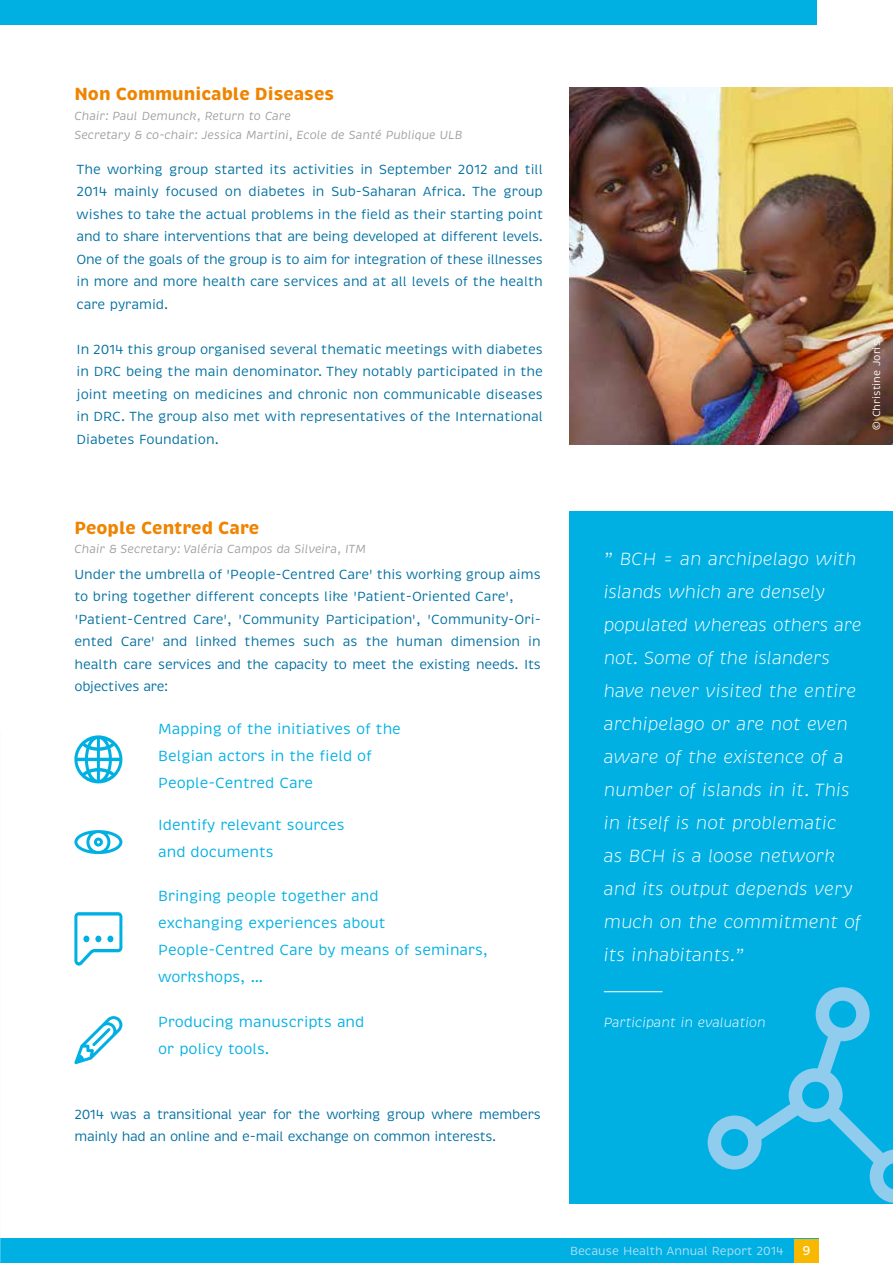
<style>
.page{position:relative;width:893px;height:1263px;background:#fff}
.page>*{position:absolute;margin:0;border:0;box-sizing:border-box;transform-origin:0 0}
.t1{font:italic 300 18px/33px "Brevia";color:#fff}
.t2{font:700 18px "Brevia";color:#ef8400}
.t3{font:15px/27px "Brevia";color:#00b0e3}
.t4{font:13.5px/22.5px "Brevia";color:#006fa0;text-align:justify}
.t5{font:13.5px/22.5px "Brevia";letter-spacing:-.02em;color:#006fa0}
.t6{font:italic 300 13.5px "Brevia";color:#fff}
.t7{font:500 13.2px "Brevia";color:#fff}
.t8{font:italic 12px/19.5px "Brevia";color:#9c9e9f}
.t9{font:12px "Brevia";color:#b3e0f6}
.t10{font:10.5px "Brevia";color:#fff}
</style>
<div class="page">
<div style="left:0;top:1239px;width:819px;height:24px;background:#00b0e3"></div>
<div style="left:794px;top:1239px;width:25px;height:21px;background:#f8b800"></div>
<img style="left:0;top:732px;width:1px;height:531px">
<div style="left:570px;top:511px;width:323px;height:692px;background:#00b0e3"></div>
<img style="left:570px;top:87px;width:323px;height:357px">
<hr style="left:604px;top:991px;width:58px;height:1px;background:#f2f4f5">
<hr style="left:794px;top:1259px;width:25px;height:4px;background:#f8b800">
<div style="left:0;top:0;width:816px;height:24px;background:#00b0e3"></div>
<svg style="left:74px;top:735px;width:48px;height:48px"></svg>
<svg style="left:74px;top:830px;width:48px;height:24px"></svg>
<svg style="left:74px;top:912px;width:48px;height:54px"></svg>
<div style="left:95px;top:935px;width:6px;height:7px;background:#00b0e3;border-radius:50%"></div>
<div style="left:83px;top:935px;width:6px;height:7px;background:#00b0e3;border-radius:50%"></div>
<div style="left:107px;top:935px;width:6px;height:7px;background:#00b0e3;border-radius:50%"></div>
<svg style="left:74px;top:1016px;width:48px;height:48px"></svg>
<svg style="left:708px;top:987px;width:185px;height:216px"></svg>
<h1 class="t2" style="left:74px;top:83px;width:261px">Non Communicable Diseases</h1>
<p class="t8" style="left:74px;top:106px;width:390px">Chair: Paul Demunck, Return to Care<br>Secretary &amp; co-chair: Jessica Martini, Ecole de Santé Publique ULB</p>
<p class="t4" style="left:77px;top:158px;width:468px">The working group started its activities in September 2012 and till 2014 mainly focused on diabetes in Sub-Saharan Africa. The group wishes to take the actual problems in the field as their starting point and to share interventions that are being developed at different levels.<br>One of the goals of the group is to aim for integration of these illnesses in more and more health care services and at all levels of the health care pyramid.</p>
<p class="t4" style="left:77px;top:338px;width:468px">In 2014 this group organised several thematic meetings with diabetes in DRC being the main denominator. They notably participated in the joint meeting on medicines and chronic non communicable diseases in DRC. The group also met with representatives of the International Diabetes Foundation.</p>
<h1 class="t2" style="left:74px;top:516px;width:186px">People Centred Care</h1>
<p class="t8" style="left:74px;top:539px;width:293px">Chair &amp; Secretary: Valéria Campos da Silveira, ITM</p>
<p class="t4" style="left:74px;top:563px;width:468px;text-align:left">Under the umbrella of 'People-Centred Care' this working group aims to bring together different concepts like 'Patient-Oriented Care', 'Patient-Centred Care', 'Community Participation', 'Community-Ori&shy;ented Care' and linked themes such as the human dimension in health care services and the capacity to meet the existing needs. Its objectives are:</p>
<p class="t3" style="left:158px;top:716px;width:244px">Mapping of the initiatives of the<br>Belgian actors in the field of<br>People-Centred Care</p>
<p class="t3" style="left:158px;top:812px;width:188px">Identify relevant sources and documents</p>
<p class="t3" style="left:158px;top:883px;width:331px">Bringing people together and<br>exchanging experiences about<br>People-Centred Care by means of seminars, workshops, …</p>
<p class="t3" style="left:158px;top:1008px;width:208px">Producing manuscripts and or policy tools.</p>
<p class="t5" style="left:74px;top:1103px;width:468px">2014 was a transitional year for the working group where members mainly had an online and e-mail exchange on common interests.</p>
<p class="t10" style="left:870px;top:429px;width:90px;rotate:-90deg">© Christine Joris</p>
<p class="t1" style="left:604px;top:543px;width:259px">” BCH = an archipelago with islands which are densely populated whereas others are not. Some of the islanders have never visited the entire archipelago or are not even aware of the existence of a number of islands in it. This in itself is not problematic<br>as BCH is a loose network and its output depends very much on the commitment of its inhabitants.”</p>
<p class="t6" style="left:604px;top:1014px;width:164px">Participant in evaluation</p>
<p class="t9" style="left:570px;top:1244px;width:215px">Because Health Annual Report 2014</p>
<p class="t7" style="left:802px;top:1242px;width:10px">9</p>
</div>
